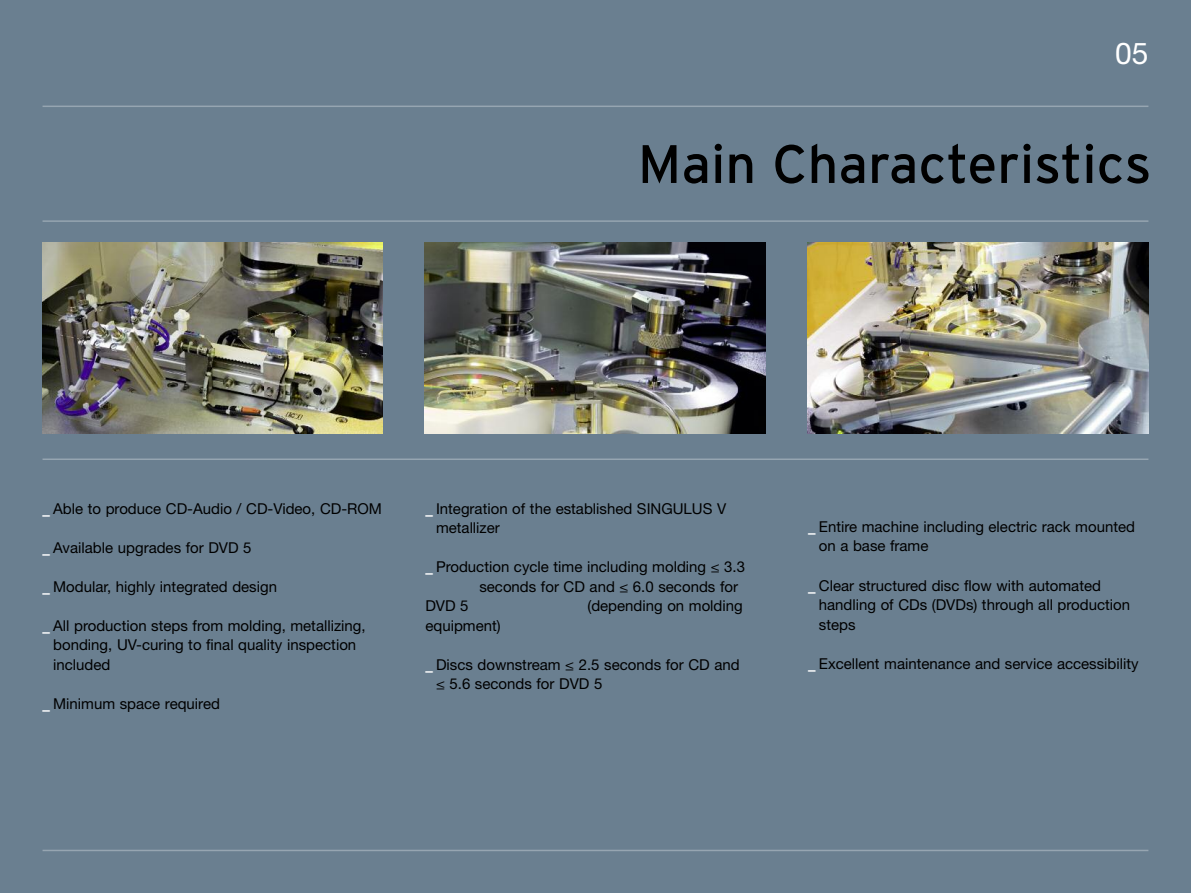
<style>
.page{position:relative;width:1191px;height:893px;background:#6a7f90}
.page>*{position:absolute;margin:0;border:0;box-sizing:border-box;transform-origin:0 0}
.t1{font:54px "Interstate";color:#000}
.t2{font:30px "Helvetica Neue LT";color:#fff}
.t3{font:15px/19.5px "Helvetica Neue LT";color:#000}
.s1{font-family:"Interstate";color:#fff}
</style>
<div class="page">
<hr style="left:43px;top:106px;width:1105px;height:1px;background:#96a5b1">
<hr style="left:43px;top:220px;width:1105px;height:2px;background:#96a5b1">
<hr style="left:43px;top:458px;width:1105px;height:2px;background:#96a5b1">
<hr style="left:43px;top:850px;width:1105px;height:1px;background:#96a5b1">
<img style="left:425px;top:242px;width:340px;height:192px">
<img style="left:807px;top:242px;width:341px;height:192px">
<img style="left:43px;top:243px;width:340px;height:191px">
<h2 class="t2" style="left:1115px;top:43px;width:35px">05</h2>
<h1 class="t1" style="left:638px;top:133px;width:515px">Main Characteristics</h1>
<p class="t3" style="left:43px;top:500px;width:341px"><span class="s1">_</span> Able to produce CD-Audio / CD-Video, CD-ROM</p>
<p class="t3" style="left:43px;top:539px;width:211px"><span class="s1">_</span> Available upgrades for DVD 5</p>
<p class="t3" style="left:43px;top:578px;width:236px"><span class="s1">_</span> Modular, highly integrated design</p>
<p class="t3" style="left:53px;top:617px;width:314px;text-indent:-11px"><span class="s1">_</span> All production steps from molding, metallizing, bonding, UV-curing to final quality inspection included</p>
<p class="t3" style="left:43px;top:695px;width:179px"><span class="s1">_</span> Minimum space required</p>
<p class="t3" style="left:436px;top:500px;width:292px;text-indent:-11px"><span class="s1">_</span> Integration of the established SINGULUS V metallizer</p>
<p class="t3" style="left:425px;top:559px;width:321px"><span class="s1">_</span> Production cycle time including molding ≤ 3.3</p>
<p class="t3" style="left:479px;top:578px;width:260px">seconds for CD and ≤ 6.0 seconds for</p>
<p class="t3" style="left:425px;top:598px;width:45px">DVD 5</p>
<p class="t3" style="left:587px;top:598px;width:157px">(depending on molding</p>
<p class="t3" style="left:425px;top:617px;width:77px">equipment)</p>
<p class="t3" style="left:436px;top:656px;width:305px;text-indent:-11px"><span class="s1">_</span> Discs downstream ≤ 2.5 seconds for CD and ≤ 5.6 seconds for DVD 5</p>
<p class="t3" style="left:819px;top:518px;width:318px;text-indent:-11px"><span class="s1">_</span> Entire machine including electric rack mounted on a base frame</p>
<p class="t3" style="left:819px;top:577px;width:313px;text-indent:-11px"><span class="s1">_</span> Clear structured disc flow with automated handling of CDs (DVDs) through all production steps</p>
<p class="t3" style="left:808px;top:655px;width:332px"><span class="s1">_</span> Excellent maintenance and service accessibility</p>
</div>
